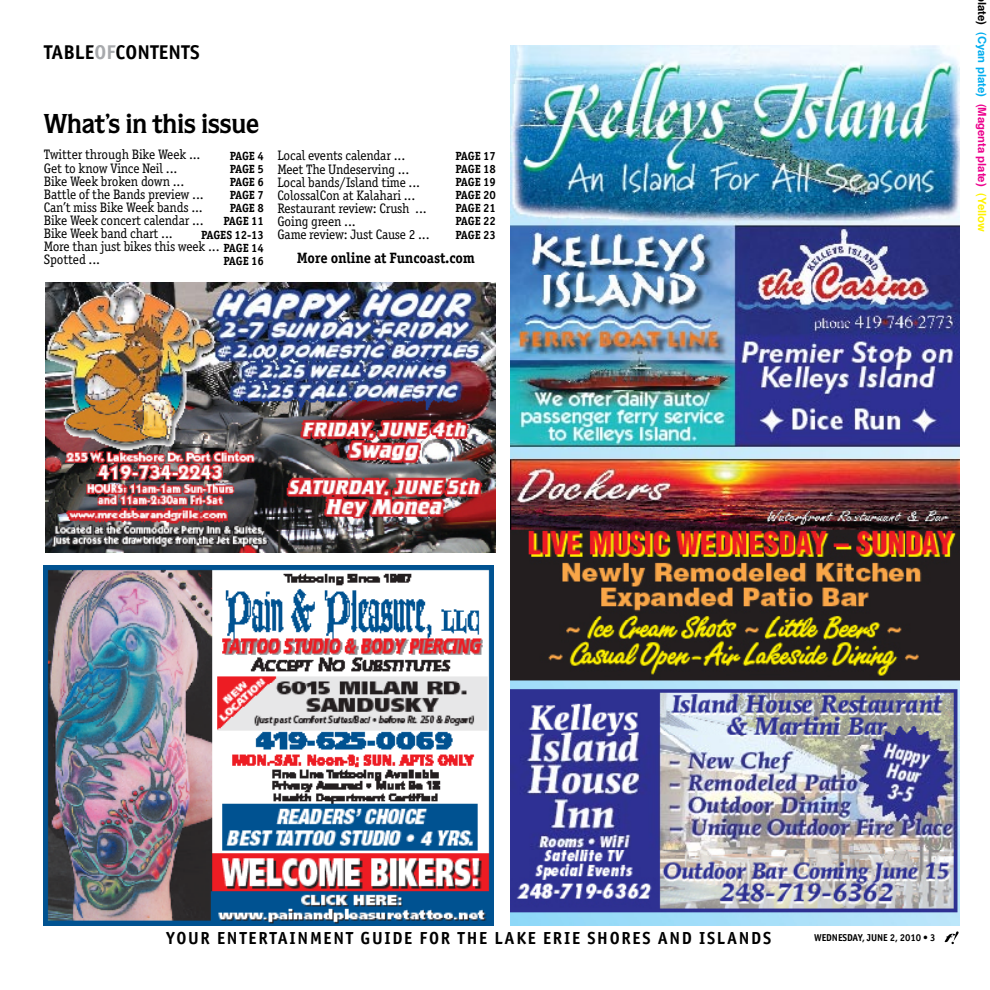
<style>
.page{position:relative;width:990px;height:990px;background:#fff}
.page>*{position:absolute;margin:0;border:0;box-sizing:border-box;transform-origin:0 0}
.t1{font:700 27.5px "Quorum Std";letter-spacing:-.01em;color:#000}
.t2{font:700 20px "Officina Sans Std";color:#000}
.t3{font:700 17.5px "Officina Sans Std";letter-spacing:.1em;color:#000}
.t4{font:700 15px "Officina Serif Std";letter-spacing:-.01em;color:#000}
.t5{font:13.75px/13.1px "Officina Serif Std";letter-spacing:-.01em;color:#000}
.t6{font:700 11.88px/13.1px "Officina Serif Std";letter-spacing:-.03em;color:#000;text-align:right}
.t7{font:700 11.25px "Helvetica";color:#ec008c}
.t8{font:700 10px "Officina Sans Std";letter-spacing:-.01em;color:#000}
.s1{color:#a7a9ac}
.s2{color:#000}
.s3{color:#00adef}
.s4{color:#fff200}
</style>
<div class="page">
<svg style="left:944px;top:931px;width:15px;height:13px"></svg>
<img style="left:44px;top:566px;width:450px;height:360px">
<img style="left:510px;top:45px;width:450px;height:881px">
<img style="left:46px;top:282px;width:450px;height:270px">
<h2 class="t2" style="left:44px;top:40px;width:157px">TABLE<span class="s1">OF</span>CONTENTS</h2>
<h1 class="t1" style="left:44px;top:107px;width:217px">What’s in this issue</h1>
<p class="t5" style="left:44px;top:148px;width:177px">Twitter through Bike Week ...<br>Get to know Vince Neil ...<br>Bike Week broken down ...<br>Battle of the Bands preview ...<br>Can’t miss Bike Week bands ...<br>Bike Week concert calendar ...<br>Bike Week band chart ...<br>More than just bikes this week ...<br>Spotted ...</p>
<p class="t5" style="left:277px;top:149px;width:154px">Local events calendar ...<br>Meet The Undeserving ...<br>Local bands/Island time ...<br>ColossalCon at Kalahari ...<br>Restaurant review: Crush ...<br>Going green ...<br>Game review: Just Cause 2 ...</p>
<p class="t6" style="left:201px;top:149px;width:64px">PAGE 4<br>PAGE 5<br>PAGE 6<br>PAGE 7<br>PAGE 8<br>PAGE 11<br>PAGES 12-13<br>PAGE 14<br>PAGE 16</p>
<p class="t6" style="left:455px;top:149px;width:42px;text-align:justify">PAGE 17<br>PAGE 18<br>PAGE 19<br>PAGE 20<br>PAGE 21<br>PAGE 22<br>PAGE 23</p>
<p class="t4" style="left:297px;top:249px;width:180px">More online at Funcoast.com</p>
<p class="t7" style="left:991px;top:2px;width:232px;rotate:90deg"><span class="s2">late)</span> <span class="s3">(Cyan plate)</span> (Magenta plate) <span class="s4">(Yellow</span></p>
<p class="t3" style="left:166px;top:927px;width:607px">YOUR ENTERTAINMENT GUIDE FOR TH E LAKE ERIE SHORES AND ISLANDS</p>
<p class="t8" style="left:814px;top:932px;width:123px">WEDNESDAY, JUNE 2, 2010 • 3</p>
</div>
